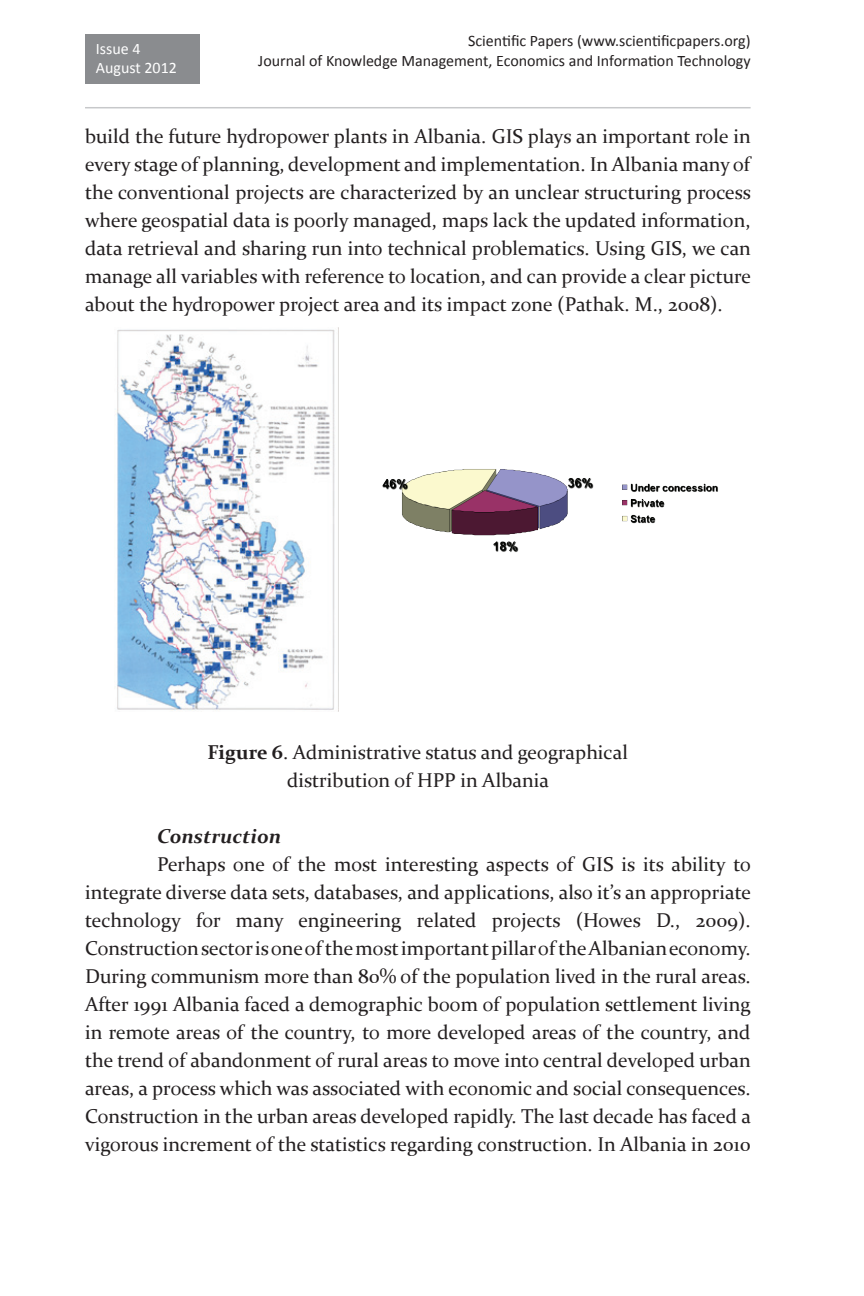
<style>
.page{position:relative;width:864px;height:1296px;background:#fff}
.page>*{position:absolute;margin:0;border:0;box-sizing:border-box;transform-origin:0 0}
.t1{font:20px/28px "Constantia";color:#231f20;text-align:justify}
.t2{font:italic 700 20px "Constantia";color:#231f20}
.t3{font:16px/20px "Calibri";color:#231f20;text-align:right}
.t4{font:16px/19.2px "Calibri";color:#fff}
.s1{font-weight:700}
</style>
<div class="page">
<hr style="left:85px;top:107px;width:666px;height:1px;background:#c7c8ca">
<div style="left:85px;top:34px;width:114px;height:49px;background:#8a8c8f"></div>
<img style="left:117px;top:327px;width:222px;height:385px">
<img style="left:382px;top:469px;width:336px;height:83px">
<p class="t4" style="left:96px;top:38px;width:83px">Issue 4<br>August 2012</p>
<p class="t3" style="left:258px;top:30px;width:494px">Scientific Papers (www.scientificpapers.org)<br>Journal of Knowledge Management, Economics and Information Technology</p>
<p class="t1" style="left:85px;top:122px;width:668px">build the future hydropower plants in Albania. GIS plays an important role in every stage of planning, development and implementation. In Albania many of the conventional projects are characterized by an unclear structuring process where geospatial data is poorly managed, maps lack the updated information, data retrieval and sharing run into technical problematics. Using GIS, we can manage all variables with reference to location, and can provide a clear picture about the hydropower project area and its impact zone (Pathak. M., 2008).</p>
<p class="t1" style="left:208px;top:738px;width:422px;text-align:center"><span class="s1">Figure 6</span>. Administrative status and geographical distribution of HPP in Albania</p>
<p class="t2" style="left:157px;top:823px;width:126px">Construction</p>
<p class="t1" style="left:85px;top:850px;width:668px;text-indent:72px">Perhaps one of the most interesting aspects of GIS is its ability to integrate diverse data sets, databases, and applications, also it’s an appropriate technology for many engineering related projects (Howes D., 2009).<br>Construction sector is one of the most important pillar of the Albanian economy.<br>During communism more than 80% of the population lived in the rural areas.<br>After 1991 Albania faced a demographic boom of population settlement living in remote areas of the country, to more developed areas of the country, and the trend of abandonment of rural areas to move into central developed urban areas, a process which was associated with economic and social consequences.<br>Construction in the urban areas developed rapidly. The last decade has faced a vigorous increment of the statistics regarding construction. In Albania in 2010</p>
</div>
